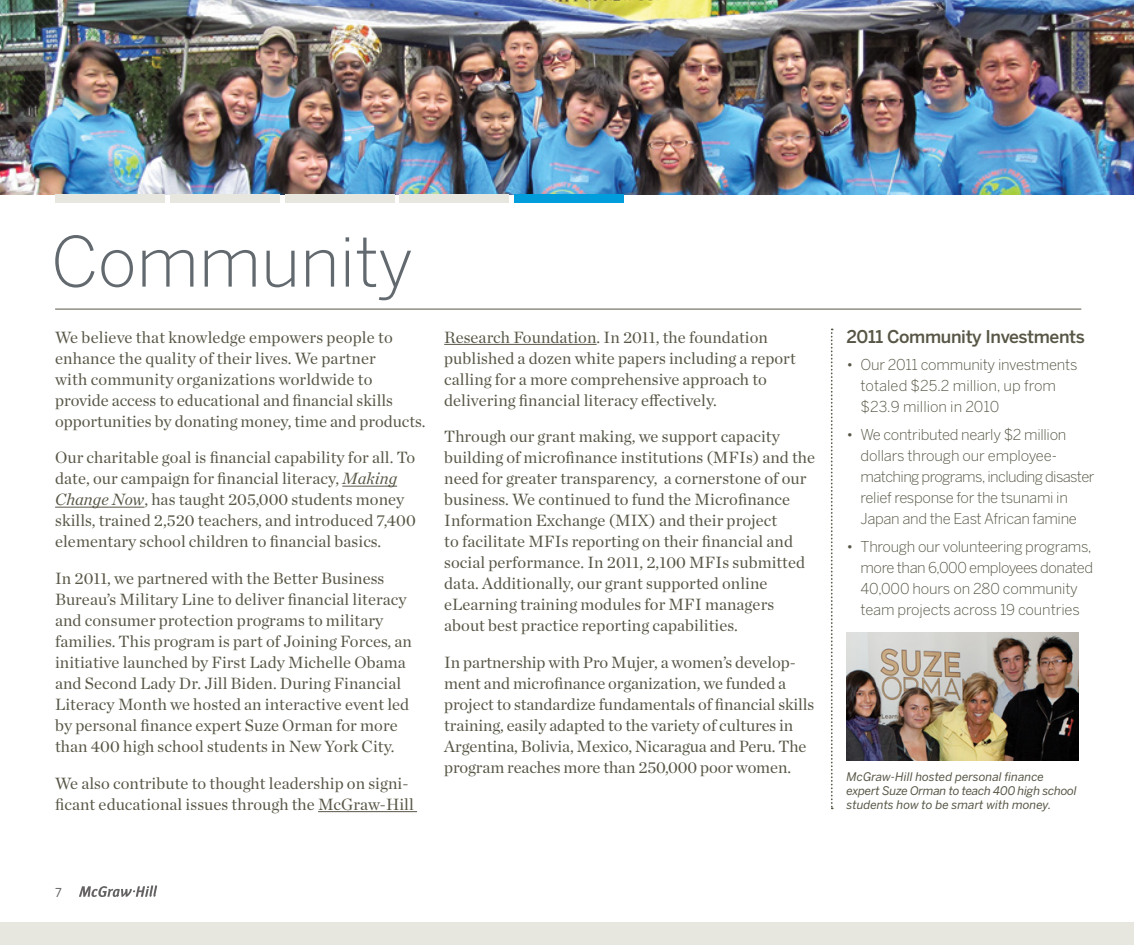
<style>
.page{position:relative;width:1134px;height:945px;background:#fff}
.page>*{position:absolute;margin:0;border:0;box-sizing:border-box;transform-origin:0 0}
.t1{font:300 68.42px "Benton Sans";color:#636a6f}
.Body_Text{font:500 17.5px "Benton Sans";letter-spacing:-.02em;color:#585646}
.Body_Text-2{font:16.62px/21px "Chronicle Deck";letter-spacing:.005em;color:#585646}
.Body_Text-3{font:300 14.88px/21px "Benton Sans";letter-spacing:-.02em;color:#585646}
.t2{font:12.25px "Benton Sans";color:#636366}
.Body_Text-4{font:italic 11.9px/14px "Benton Sans";letter-spacing:-.01em;color:#585646}
.s1{font-style:italic}
</style>
<div class="page">
<img style="left:0;top:0;width:1134px;height:194px">
<hr style="left:342px;top:486px;width:55px;height:1px;background:#585646">
<hr style="left:55px;top:507px;width:89px;height:1px;background:#585646">
<hr style="left:318px;top:811px;width:99px;height:1px;background:#585646">
<hr style="left:444px;top:344px;width:153px;height:1px;background:#585646">
<div style="left:0;top:923px;width:1134px;height:22px;background:#e7e7e0"></div>
<div style="left:514px;top:194px;width:110px;height:9px;background:#009ddc"></div>
<div style="left:399px;top:194px;width:110px;height:9px;background:#e7e7e0"></div>
<div style="left:285px;top:194px;width:109px;height:9px;background:#e7e7e0"></div>
<div style="left:170px;top:194px;width:110px;height:9px;background:#e7e7e0"></div>
<div style="left:55px;top:194px;width:110px;height:9px;background:#e7e7e0"></div>
<hr style="left:55px;top:309px;width:1026px;height:1px;background:#585646">
<svg style="left:831px;top:329px;width:2px;height:480px"></svg>
<svg style="left:79px;top:886px;width:78px;height:11px"></svg>
<img style="left:847px;top:633px;width:232px;height:127px">
<p class="t1" style="left:51px;top:222px;width:364px">Community</p>
<p class="Body_Text-2" style="left:55px;top:325px;width:372px">We believe that knowledge empowers people to enhance the quality of their lives. We partner<br>with community organizations worldwide to provide access to educational and financial skills opportunities by donating money, time and products.</p>
<p class="Body_Text-2" style="left:55px;top:446px;width:362px">Our charitable goal is financial capability for all. To date, our campaign for financial literacy, <span class="s1">Making Change Now</span>, has taught 205,000 students money skills, trained 2,520 teachers, and introduced 7,400 elementary school children to financial basics.</p>
<p class="Body_Text-2" style="left:55px;top:567px;width:358px">In 2011, we partnered with the Better Business Bureau’s Military Line to deliver financial literacy and consumer protection programs to military families. This program is part of Joining Forces, an initiative launched by First Lady Michelle Obama and Second Lady Dr. Jill Biden. During Financial Literacy Month we hosted an interactive event led by personal finance expert Suze Orman for more than 400 high school students in New York City.</p>
<p class="Body_Text-2" style="left:55px;top:772px;width:360px">We also contribute to thought leadership on signi&shy;ficant educational issues through the McGraw-Hill</p>
<p class="Body_Text-2" style="left:444px;top:325px;width:353px">Research Foundation. In 2011, the foundation published a dozen white papers including a report calling for a more comprehensive approach to delivering financial literacy effectively.</p>
<p class="Body_Text-2" style="left:444px;top:425px;width:372px">Through our grant making, we support capacity building of microfinance institutions (MFIs) and the need for greater transparency, a cornerstone of our business. We continued to fund the Microfinance Information Exchange (MIX) and their project<br>to facilitate MFIs reporting on their financial and social performance. In 2011, 2,100 MFIs submitted data. Additionally, our grant supported online eLearning training modules for MFI managers about best practice reporting capabilities.</p>
<p class="Body_Text-2" style="left:444px;top:651px;width:372px">In partnership with Pro Mujer, a women’s develop&shy;ment and microfinance organization, we funded a project to standardize fundamentals of financial skills training, easily adapted to the variety of cultures in Argentina, Bolivia, Mexico, Nicaragua and Peru. The program reaches more than 250,000 poor women.</p>
<p class="t2" style="left:55px;top:885px;width:8px">7</p>
<p class="Body_Text" style="left:847px;top:327px;width:240px">2011 Community Investments</p>
<p class="Body_Text-3" style="left:861px;top:354px;width:218px;text-indent:-14px">• Our 2011 community investments totaled $25.2 million, up from $23.9 million in 2010</p>
<p class="Body_Text-3" style="left:861px;top:424px;width:236px;text-indent:-14px">• We contributed nearly $2 million dollars through our employee&shy;matching programs, including disaster relief response for the tsunami in Japan and the East African famine</p>
<p class="Body_Text-3" style="left:861px;top:536px;width:234px;text-indent:-14px">• Through our volunteering programs, more than 6,000 employees donated 40,000 hours on 280 community team projects across 19 countries</p>
<p class="Body_Text-4" style="left:847px;top:769px;width:232px">McGraw-Hill hosted personal finance expert Suze Orman to teach 400 high school students how to be smart with money.</p>
</div>
